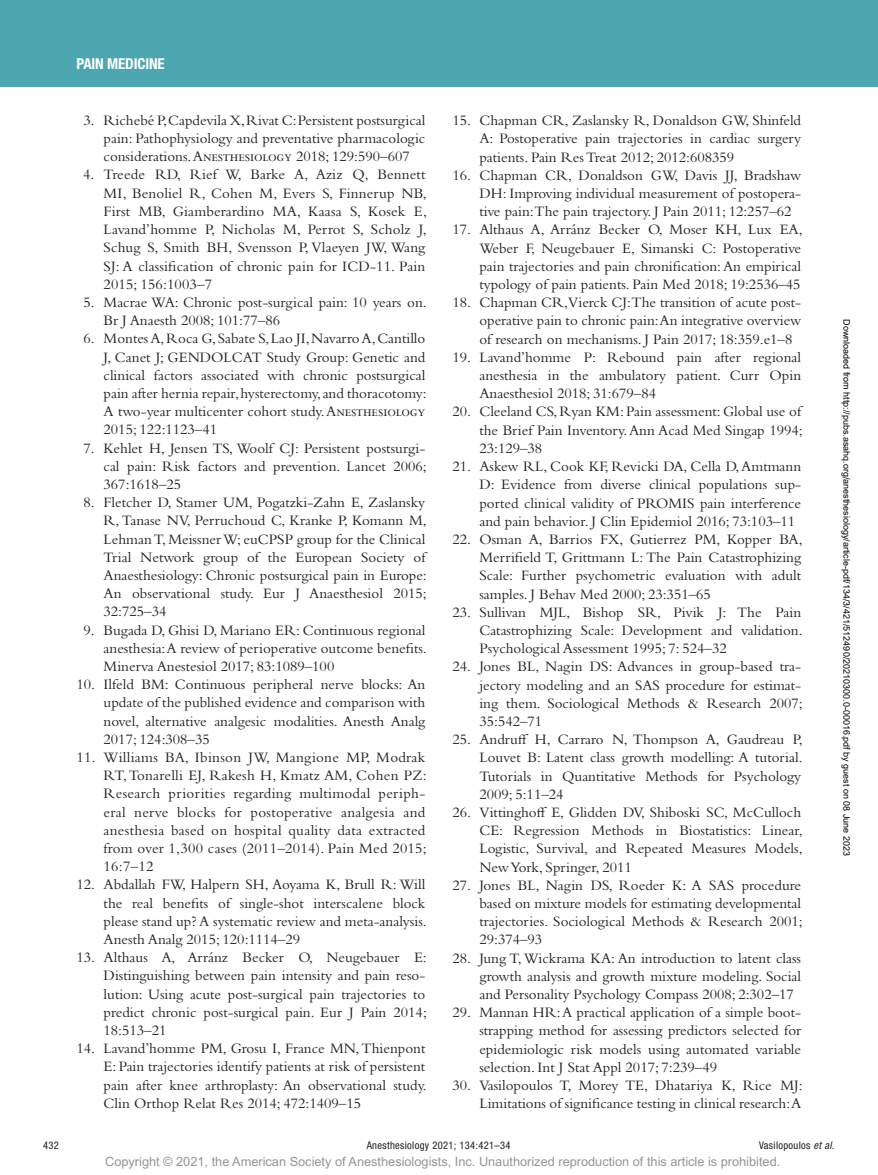
<style>
.page{position:relative;width:878px;height:1175px;background:#fff}
.page>*{position:absolute;margin:0;border:0;box-sizing:border-box;transform-origin:0 0}
.t1{font:15px/18.1px "Bembo Std";color:#231f20;text-align:justify}
.t2{font:700 condensed 15px "Helvetica Neue LT Std";letter-spacing:-.01em;color:#fff}
.t3{font:12.75px "Arial MT Std";color:#939598}
.t4{font:condensed 10.5px "Helvetica Neue LT Std";letter-spacing:.03em;color:#231f20}
.t5{font:9px "Arial";color:#000}
.s1{font-style:italic}
</style>
<div class="page">
<div style="left:0;top:0;width:878px;height:86px;background:#4da7b0"></div>
<p class="t2" style="left:77px;top:54px;width:90px">PAIN MEDICINE</p>
<p class="t1" style="left:104px;top:111px;width:323px;text-indent:-20px">3. Richebé P, Capdevila X, Rivat C: Persistent postsurgical pain: Pathophysiology and preventative pharmacologic considerations. Anesthesiology 2018; 129:590–607</p>
<p class="t1" style="left:104px;top:165px;width:325px;text-indent:-21px">4. Treede RD, Rief W, Barke A, Aziz Q, Bennett MI, Benoliel R, Cohen M, Evers S, Finnerup NB, First MB, Giamberardino MA, Kaasa S, Kosek E, Lavand’homme P, Nicholas M, Perrot S, Scholz J, Schug S, Smith BH, Svensson P, Vlaeyen JW, Wang SJ: A classification of chronic pain for ICD-11. Pain 2015; 156:1003–7</p>
<p class="t1" style="left:104px;top:293px;width:325px;text-indent:-20px">5. Macrae WA: Chronic post-surgical pain: 10 years on.<br>Br J Anaesth 2008; 101:77–86</p>
<p class="t1" style="left:104px;top:329px;width:325px;text-indent:-20px">6. Montes A, Roca G, Sabate S, Lao JI, Navarro A, Cantillo J, Canet J; GENDOLCAT Study Group: Genetic and clinical factors associated with chronic postsurgical pain after hernia repair, hysterectomy, and thoracotomy:<br>A two-year multicenter cohort study. Anesthesiology 2015; 122:1123–41</p>
<p class="t1" style="left:104px;top:438px;width:325px;text-indent:-20px">7. Kehlet H, Jensen TS, Woolf CJ: Persistent postsurgi&shy;cal pain: Risk factors and prevention. Lancet 2006; 367:1618–25</p>
<p class="t1" style="left:104px;top:493px;width:325px;text-indent:-20px">8. Fletcher D, Stamer UM, Pogatzki-Zahn E, Zaslansky R, Tanase NV, Perruchoud C, Kranke P, Komann M, Lehman T, Meissner W; euCPSP group for the Clinical Trial Network group of the European Society of Anaesthesiology: Chronic postsurgical pain in Europe:<br>An observational study. Eur J Anaesthesiol 2015; 32:725–34</p>
<p class="t1" style="left:104px;top:620px;width:325px;text-indent:-20px">9. Bugada D, Ghisi D, Mariano ER: Continuous regional anesthesia: A review of perioperative outcome benefits.<br>Minerva Anestesiol 2017; 83:1089–100</p>
<p class="t1" style="left:104px;top:675px;width:323px;text-indent:-27px">10. Ilfeld BM: Continuous peripheral nerve blocks: An update of the published evidence and comparison with novel, alternative analgesic modalities. Anesth Analg 2017; 124:308–35</p>
<p class="t1" style="left:104px;top:748px;width:325px;text-indent:-27px">11. Williams BA, Ibinson JW, Mangione MP, Modrak RT, Tonarelli EJ, Rakesh H, Kmatz AM, Cohen PZ:<br>Research priorities regarding multimodal periph&shy;eral nerve blocks for postoperative analgesia and anesthesia based on hospital quality data extracted from over 1,300 cases (2011–2014). Pain Med 2015; 16:7–12</p>
<p class="t1" style="left:104px;top:875px;width:325px;text-indent:-27px">12. Abdallah FW, Halpern SH, Aoyama K, Brull R: Will the real benefits of single-shot interscalene block please stand up? A systematic review and meta-analysis.<br>Anesth Analg 2015; 120:1114–29</p>
<p class="t1" style="left:104px;top:948px;width:325px;text-indent:-27px">13. Althaus A, Arránz Becker O, Neugebauer E:<br>Distinguishing between pain intensity and pain reso&shy;lution: Using acute post-surgical pain trajectories to predict chronic post-surgical pain. Eur J Pain 2014; 18:513–21</p>
<p class="t1" style="left:104px;top:1039px;width:325px;text-indent:-27px">14. Lavand’homme PM, Grosu I, France MN, Thienpont E: Pain trajectories identify patients at risk of persistent pain after knee arthroplasty: An observational study.<br>Clin Orthop Relat Res 2014; 472:1409–15</p>
<p class="t1" style="left:479px;top:111px;width:323px;text-indent:-27px">15. Chapman CR, Zaslansky R, Donaldson GW, Shinfeld A: Postoperative pain trajectories in cardiac surgery patients. Pain Res Treat 2012; 2012:608359</p>
<p class="t1" style="left:479px;top:166px;width:323px;text-indent:-27px">16. Chapman CR, Donaldson GW, Davis JJ, Bradshaw DH: Improving individual measurement of postopera&shy;tive pain:The pain trajectory. J Pain 2011; 12:257–62</p>
<p class="t1" style="left:479px;top:220px;width:325px;text-indent:-27px">17. Althaus A, Arránz Becker O, Moser KH, Lux EA, Weber F, Neugebauer E, Simanski C: Postoperative pain trajectories and pain chronification: An empirical typology of pain patients. Pain Med 2018; 19:2536–45</p>
<p class="t1" style="left:479px;top:293px;width:323px;text-indent:-27px">18. Chapman CR,Vierck CJ:The transition of acute post&shy;operative pain to chronic pain:An integrative overview of research on mechanisms. J Pain 2017; 18:359.e1–8</p>
<p class="t1" style="left:479px;top:348px;width:323px;text-indent:-27px">19. Lavand’homme P: Rebound pain after regional anesthesia in the ambulatory patient. Curr Opin Anaesthesiol 2018; 31:679–84</p>
<p class="t1" style="left:479px;top:402px;width:325px;text-indent:-27px">20. Cleeland CS, Ryan KM: Pain assessment: Global use of the Brief Pain Inventory. Ann Acad Med Singap 1994; 23:129–38</p>
<p class="t1" style="left:479px;top:457px;width:323px;text-indent:-27px">21. Askew RL, Cook KF, Revicki DA, Cella D, Amtmann D: Evidence from diverse clinical populations sup&shy;ported clinical validity of PROMIS pain interference and pain behavior. J Clin Epidemiol 2016; 73:103–11</p>
<p class="t1" style="left:479px;top:530px;width:325px;text-indent:-27px">22. Osman A, Barrios FX, Gutierrez PM, Kopper BA, Merrifield T, Grittmann L: The Pain Catastrophizing Scale: Further psychometric evaluation with adult samples. J Behav Med 2000; 23:351–65</p>
<p class="t1" style="left:479px;top:602px;width:325px;text-indent:-27px">23. Sullivan MJL, Bishop SR, Pivik J: The Pain Catastrophizing Scale: Development and validation.<br>Psychological Assessment 1995; 7: 524–32</p>
<p class="t1" style="left:479px;top:657px;width:325px;text-indent:-27px">24. Jones BL, Nagin DS: Advances in group-based tra&shy;jectory modeling and an SAS procedure for estimat&shy;ing them. Sociological Methods &amp; Research 2007; 35:542–71</p>
<p class="t1" style="left:479px;top:730px;width:325px;text-indent:-27px">25. Andruff H, Carraro N, Thompson A, Gaudreau P, Louvet B: Latent class growth modelling: A tutorial.<br>Tutorials in Quantitative Methods for Psychology 2009; 5:11–24</p>
<p class="t1" style="left:479px;top:803px;width:325px;text-indent:-27px">26. Vittinghoff E, Glidden DV, Shiboski SC, McCulloch CE: Regression Methods in Biostatistics: Linear, Logistic, Survival, and Repeated Measures Models, New York, Springer, 2011</p>
<p class="t1" style="left:479px;top:875px;width:325px;text-indent:-27px">27. Jones BL, Nagin DS, Roeder K: A SAS procedure based on mixture models for estimating developmental trajectories. Sociological Methods &amp; Research 2001; 29:374–93</p>
<p class="t1" style="left:479px;top:948px;width:323px;text-indent:-27px">28. Jung T, Wickrama KA: An introduction to latent class growth analysis and growth mixture modeling. Social and Personality Psychology Compass 2008; 2:302–17</p>
<p class="t1" style="left:479px;top:1003px;width:323px;text-indent:-27px">29. Mannan HR: A practical application of a simple boot&shy;strapping method for assessing predictors selected for epidemiologic risk models using automated variable selection. Int J Stat Appl 2017; 7:239–49</p>
<p class="t1" style="left:452px;top:1075px;width:352px;text-align:right">30. Vasilopoulos T, Morey TE, Dhatariya K, Rice MJ:<br>Limitations of significance testing in clinical research:A</p>
<p class="t5" style="left:850px;top:319px;width:538px;rotate:90deg">Downloaded from http://pubs.asahq.org/anesthesiology/article-pdf/134/3/421/512490/20210300.0-00016.pdf by guest on 08 June 2023</p>
<p class="t4" style="left:43px;top:1139px;width:17px">432</p>
<p class="t4" style="left:367px;top:1139px;width:145px">Anesthesiology 2021; 134:421–34</p>
<p class="t4" style="left:759px;top:1139px;width:77px">Vasilopoulos <span class="s1">et al.</span></p>
<p class="t3" style="left:105px;top:1154px;width:676px">Copyright © 2021, the American Society of Anesthesiologists, Inc. Unauthorized reproduction of this article is prohibited.</p>
</div>
